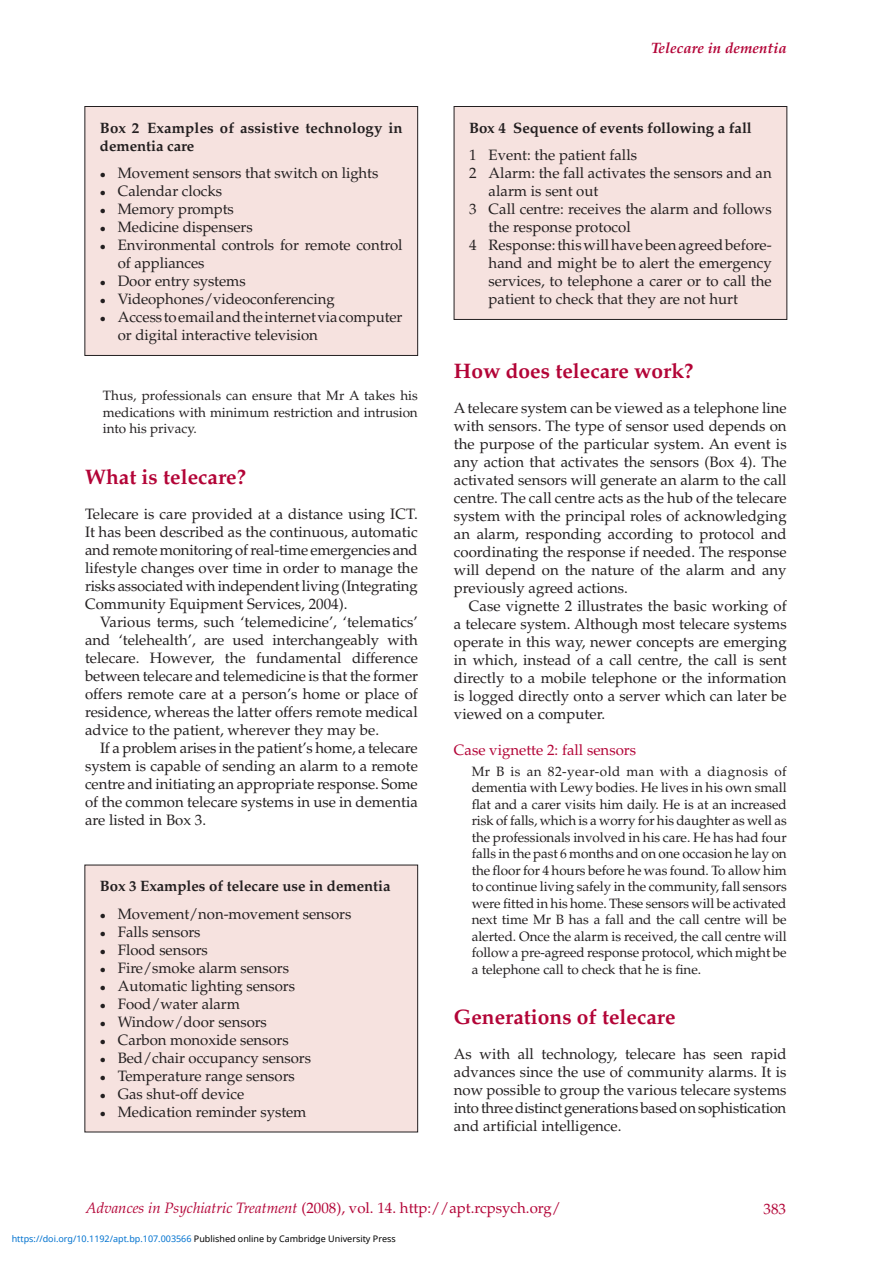
<style>
.page{position:relative;width:893px;height:1263px;background:#fff}
.page>*{position:absolute;margin:0;border:0;box-sizing:border-box;transform-origin:0 0}
.subhead_1{font:700 21px "Palatino";color:#b30437}
._1st_para{font:15px/18px "Palatino";color:#231f20;text-align:justify}
.Body_text{font:15px/18px "Palatino";color:#231f20;text-align:justify}
.Box_bullet_list{font:15px/18px "Palatino";letter-spacing:-.005em;color:#231f20}
.Box_number_list{font:15px/18px "Palatino";color:#231f20}
.Box_title{font:700 15px/18px "Palatino";letter-spacing:-.005em;color:#231f20}
.running_foot{font:15px "Palatino";color:#b30437}
.subhead_3{font:15px "Palatino";color:#b30437}
.Catchline{font:italic 700 15px "Palatino";color:#b30437}
.Case_example{font:13.5px/16.5px "Palatino";letter-spacing:-.005em;color:#231f20;text-align:justify}
.t1{font:9px "Noto Sans";color:#0172cf}
.s1{font-family:"Newspaper Pi BT";font-size:9px}
.s2{font-style:italic}
.s3{color:#000}
</style>
<div class="page">
<div style="left:85px;top:865px;width:333px;height:267px;background:#f6e2df"></div>
<div style="left:454px;top:106px;width:333px;height:213px;background:#f6e2df"></div>
<div style="left:454px;top:106px;width:333px;height:214px;border:1px solid #231f20"></div>
<div style="left:85px;top:106px;width:333px;height:249px;background:#f6e2df"></div>
<div style="left:85px;top:106px;width:333px;height:250px;border:1px solid #231f20"></div>
<p class="Box_title" style="left:100px;top:119px;width:304px">Box 2 Examples of assistive technology in dementia care</p>
<p class="Box_bullet_list" style="left:100px;top:165px;width:280px"><span class="s1">•</span> Movement sensors that switch on lights</p>
<p class="Box_bullet_list" style="left:100px;top:183px;width:124px"><span class="s1">•</span> Calendar clocks</p>
<p class="Box_bullet_list" style="left:100px;top:201px;width:136px"><span class="s1">•</span> Memory prompts</p>
<p class="Box_bullet_list" style="left:100px;top:219px;width:154px"><span class="s1">•</span> Medicine dispensers</p>
<p class="Box_bullet_list" style="left:118px;top:237px;width:286px;text-indent:-18px"><span class="s1">•</span> Environmental controls for remote control of appliances</p>
<p class="Box_bullet_list" style="left:100px;top:273px;width:147px"><span class="s1">•</span> Door entry systems</p>
<p class="Box_bullet_list" style="left:100px;top:291px;width:236px"><span class="s1">•</span> Videophones/videoconferencing</p>
<p class="Box_bullet_list" style="left:118px;top:309px;width:286px;text-indent:-18px"><span class="s1">•</span> Access to email and the internet via computer or digital interactive television</p>
<p class="Case_example" style="left:103px;top:388px;width:317px">Thus, professionals can ensure that Mr A takes his medications with minimum restriction and intrusion into his privacy.</p>
<p class="subhead_1" style="left:85px;top:465px;width:162px">What is telecare?</p>
<p class="_1st_para" style="left:85px;top:505px;width:334px">Telecare is care provided at a distance using ICT.<br>It has been described as the continuous, automatic and remote monitoring of real-time emergencies and lifestyle changes over time in order to manage the risks associated with independent living (Integrating Community Equipment Services, 2004).</p>
<p class="Body_text" style="left:85px;top:613px;width:334px;text-indent:15px">Various terms, such ‘telemedicine’, ‘telematics’ and ‘telehealth’, are used interchangeably with telecare. However, the fundamental difference between telecare and telemedicine is that the former offers remote care at a person’s home or place of residence, whereas the latter offers remote medical advice to the patient, wherever they may be.</p>
<p class="Body_text" style="left:85px;top:739px;width:334px;text-indent:15px">If a problem arises in the patient’s home, a telecare system is capable of sending an alarm to a remote centre and initiating an appropriate response. Some of the common telecare systems in use in dementia are listed in Box 3.</p>
<p class="Box_title" style="left:100px;top:877px;width:292px">Box 3 Examples of telecare use in dementia</p>
<p class="Box_bullet_list" style="left:100px;top:905px;width:253px"><span class="s1">•</span> Movement/non-movement sensors</p>
<p class="Box_bullet_list" style="left:100px;top:923px;width:102px"><span class="s1">•</span> Falls sensors</p>
<p class="Box_bullet_list" style="left:100px;top:941px;width:110px"><span class="s1">•</span> Flood sensors</p>
<p class="Box_bullet_list" style="left:100px;top:959px;width:191px"><span class="s1">•</span> Fire/smoke alarm sensors</p>
<p class="Box_bullet_list" style="left:100px;top:977px;width:197px"><span class="s1">•</span> Automatic lighting sensors</p>
<p class="Box_bullet_list" style="left:100px;top:995px;width:142px"><span class="s1">•</span> Food/water alarm</p>
<p class="Box_bullet_list" style="left:100px;top:1013px;width:169px"><span class="s1">•</span> Window/door sensors</p>
<p class="Box_bullet_list" style="left:100px;top:1031px;width:190px"><span class="s1">•</span> Carbon monoxide sensors</p>
<p class="Box_bullet_list" style="left:100px;top:1049px;width:213px"><span class="s1">•</span> Bed/chair occupancy sensors</p>
<p class="Box_bullet_list" style="left:100px;top:1067px;width:196px"><span class="s1">•</span> Temperature range sensors</p>
<p class="Box_bullet_list" style="left:100px;top:1085px;width:146px"><span class="s1">•</span> Gas shut-off device</p>
<p class="Box_bullet_list" style="left:100px;top:1103px;width:208px"><span class="s1">•</span> Medication reminder system</p>
<p class="Catchline" style="left:651px;top:40px;width:137px">Telecare in dementia</p>
<p class="Box_title" style="left:469px;top:119px;width:284px">Box 4 Sequence of events following a fall</p>
<p class="Box_number_list" style="left:469px;top:147px;width:169px">1 Event: the patient falls</p>
<p class="Box_number_list" style="left:489px;top:165px;width:285px;text-indent:-20px">2 Alarm: the fall activates the sensors and an alarm is sent out</p>
<p class="Box_number_list" style="left:489px;top:201px;width:285px;text-indent:-20px">3 Call centre: receives the alarm and follows the response protocol</p>
<p class="Box_number_list" style="left:489px;top:237px;width:285px;text-indent:-20px">4 Response: this will have been agreed before-- hand and might be to alert the emergency services, to telephone a carer or to call the patient to check that they are not hurt</p>
<p class="subhead_1" style="left:454px;top:358px;width:241px">How does telecare work?</p>
<p class="_1st_para" style="left:454px;top:399px;width:334px">A telecare system can be viewed as a telephone line with sensors. The type of sensor used depends on the purpose of the particular system. An event is any action that activates the sensors (Box 4). The activated sensors will generate an alarm to the call centre. The call centre acts as the hub of the telecare system with the principal roles of acknowledging an alarm, responding according to protocol and coordinating the response if needed. The response will depend on the nature of the alarm and any previously agreed actions.</p>
<p class="Body_text" style="left:454px;top:597px;width:334px;text-indent:15px">Case vignette 2 illustrates the basic working of a telecare system. Although most telecare systems operate in this way, newer concepts are emerging in which, instead of a call centre, the call is sent directly to a mobile telephone or the information is logged directly onto a server which can later be viewed on a computer.</p>
<p class="subhead_3" style="left:454px;top:741px;width:184px">Case vignette 2: fall sensors</p>
<p class="Case_example" style="left:472px;top:763px;width:317px">Mr B is an 82-year-old man with a diagnosis of dementia with Lewy bodies. He lives in his own small flat and a carer visits him daily. He is at an increased risk of falls, which is a worry for his daughter as well as the professionals involved in his care. He has had four falls in the past 6 months and on one occasion he lay on the floor for 4 hours before he was found. To allow him to continue living safely in the community, fall sensors were fitted in his home. These sensors will be activated next time Mr B has a fall and the call centre will be alerted. Once the alarm is received, the call centre will follow a pre-agreed response protocol, which might be a telephone call to check that he is fine.</p>
<p class="subhead_1" style="left:454px;top:1005px;width:223px">Generations of telecare</p>
<p class="_1st_para" style="left:454px;top:1046px;width:334px">As with all technology, telecare has seen rapid advances since the use of community alarms. It is now possible to group the various telecare systems into three distinct generations based on sophistication and artificial intelligence.</p>
<p class="running_foot" style="left:86px;top:1199px;width:477px"><span class="s2">Advances in Psychiatric Treatment</span> (2008), vol. 14. http://apt.rcpsych.org/</p>
<p class="running_foot" style="left:764px;top:1200px;width:24px">383</p>
<p class="t1" style="left:12px;top:1232px;width:386px">https://doi.org/10.1192/apt.bp.107.003566 <span class="s3">Published online by Cambridge University Press</span></p>
</div>
